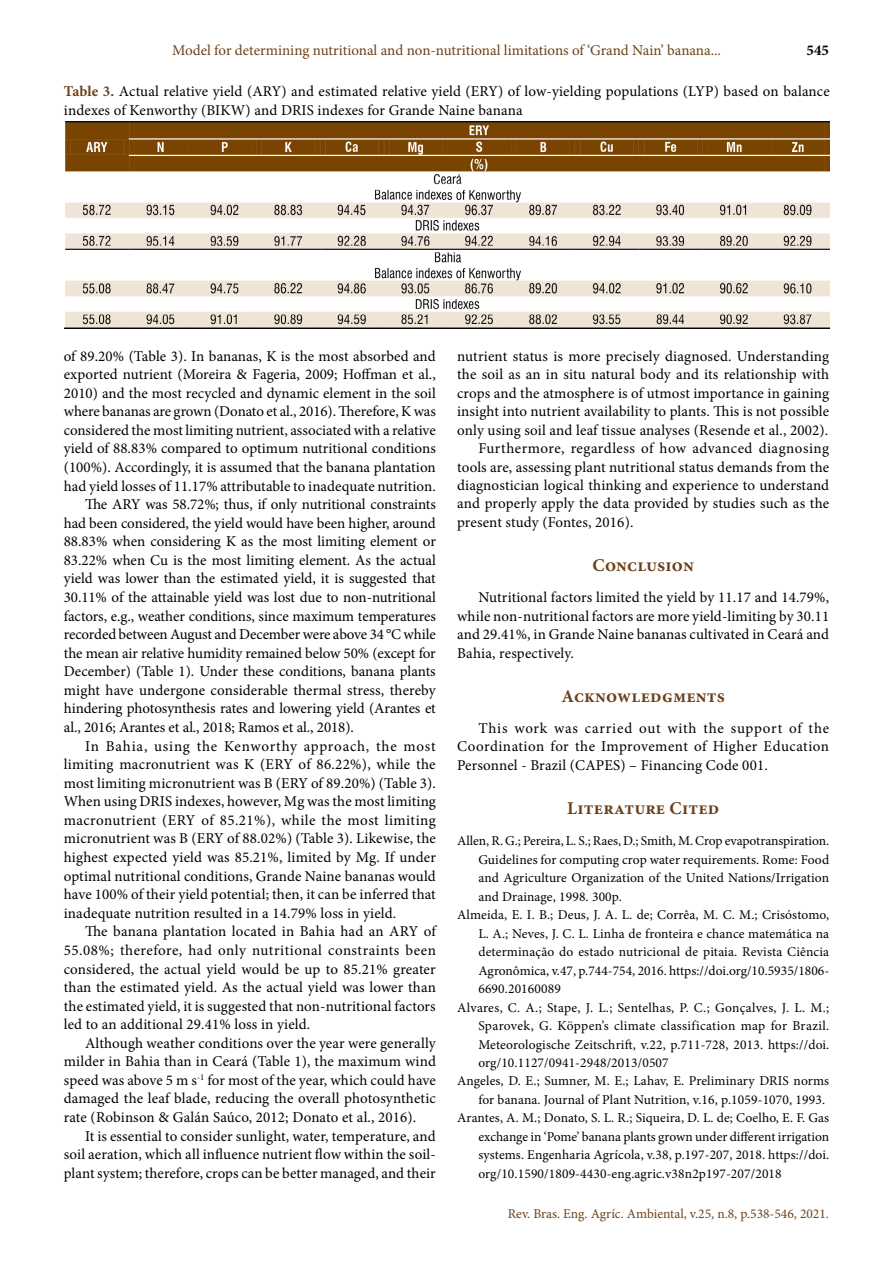
<style>
.page{position:relative;width:893px;height:1263px;background:#fff}
.page>*{position:absolute;margin:0;border:0;box-sizing:border-box;transform-origin:0 0}
.t1{font:700 18px "Minion Pro";letter-spacing:.01em;color:#6c4119}
.t2{font:15px/18.5px "Minion Pro";letter-spacing:.005em;color:#000;text-align:justify}
.t3{font:15px "Minion Pro";letter-spacing:.035em;color:#000}
.t4{font:15px "Minion Pro";letter-spacing:-.005em;color:#6c4119}
.t5{font:15px "Minion Pro";letter-spacing:.03em;color:#000}
.t6{font:15px "Minion Pro";letter-spacing:.05em;color:#000}
.t7{font:700 15px "Minion Pro";color:#000}
.t8{font:13.5px "Minion Pro";letter-spacing:.01em;color:#000}
.t9{font:13.5px "Minion Pro";color:#6c4119}
.s1{font-weight:700;color:#6c4119}
</style>
<div class="page">
<img style="left:64px;top:121px;width:765px;height:207px">
<p class="t4" style="left:172px;top:40px;width:550px">Model for determining nutritional and non-nutritional limitations of ‘Grand Nain’ banana...</p>
<p class="t7" style="left:806px;top:40px;width:24px">545</p>
<p class="t2" style="left:64px;top:82px;width:767px"><span class="s1">Table 3.</span> Actual relative yield (ARY) and estimated relative yield (ERY) of low-yielding populations (LYP) based on balance indexes of Kenworthy (BIKW) and DRIS indexes for Grande Naine banana</p>
<p class="t2" style="left:64px;top:347px;width:373px">of 89.20% (Table 3). In bananas, K is the most absorbed and</p>
<p class="t2" style="left:64px;top:365px;width:374px">exported nutrient (Moreira &amp; Fageria, 2009; Hoffman et al.,</p>
<p class="t2" style="left:64px;top:384px;width:374px">2010) and the most recycled and dynamic element in the soil</p>
<p class="t2" style="left:64px;top:402px;width:374px">where bananas are grown (Donato et al., 2016). Therefore, K was</p>
<p class="t2" style="left:64px;top:421px;width:373px">considered the most limiting nutrient, associated with a relative</p>
<p class="t2" style="left:64px;top:439px;width:374px">yield of 88.83% compared to optimum nutritional conditions</p>
<p class="t2" style="left:64px;top:458px;width:373px">(100%). Accordingly, it is assumed that the banana plantation</p>
<p class="t2" style="left:64px;top:477px;width:374px">had yield losses of 11.17% attributable to inadequate nutrition.</p>
<p class="t2" style="left:85px;top:495px;width:352px">The ARY was 58.72%; thus, if only nutritional constraints</p>
<p class="t2" style="left:64px;top:514px;width:374px">had been considered, the yield would have been higher, around</p>
<p class="t2" style="left:64px;top:532px;width:374px">88.83% when considering K as the most limiting element or</p>
<p class="t2" style="left:64px;top:551px;width:374px">83.22% when Cu is the most limiting element. As the actual</p>
<p class="t2" style="left:64px;top:569px;width:374px">yield was lower than the estimated yield, it is suggested that</p>
<p class="t2" style="left:64px;top:588px;width:374px">30.11% of the attainable yield was lost due to non-nutritional</p>
<p class="t2" style="left:64px;top:607px;width:374px">factors, e.g., weather conditions, since maximum temperatures</p>
<p class="t2" style="left:64px;top:625px;width:373px">recorded between August and December were above 34 °C while</p>
<p class="t2" style="left:64px;top:644px;width:374px">the mean air relative humidity remained below 50% (except for</p>
<p class="t2" style="left:64px;top:662px;width:374px">December) (Table 1). Under these conditions, banana plants</p>
<p class="t2" style="left:64px;top:681px;width:373px">might have undergone considerable thermal stress, thereby</p>
<p class="t2" style="left:64px;top:699px;width:374px">hindering photosynthesis rates and lowering yield (Arantes et</p>
<p class="t2" style="left:64px;top:718px;width:292px">al., 2016; Arantes et al., 2018; Ramos et al., 2018).</p>
<p class="t6" style="left:85px;top:736px;width:352px">In Bahia, using the Kenworthy approach, the most</p>
<p class="t2" style="left:64px;top:755px;width:373px">limiting macronutrient was K (ERY of 86.22%), while the</p>
<p class="t2" style="left:64px;top:774px;width:374px">most limiting micronutrient was B (ERY of 89.20%) (Table 3).</p>
<p class="t2" style="left:64px;top:792px;width:374px">When using DRIS indexes, however, Mg was the most limiting</p>
<p class="t5" style="left:64px;top:810px;width:373px">macronutrient (ERY of 85.21%), while the most limiting</p>
<p class="t2" style="left:64px;top:829px;width:374px">micronutrient was B (ERY of 88.02%) (Table 3). Likewise, the</p>
<p class="t2" style="left:64px;top:848px;width:374px">highest expected yield was 85.21%, limited by Mg. If under</p>
<p class="t2" style="left:64px;top:867px;width:374px">optimal nutritional conditions, Grande Naine bananas would</p>
<p class="t2" style="left:64px;top:885px;width:374px">have 100% of their yield potential; then, it can be inferred that</p>
<p class="t2" style="left:64px;top:904px;width:334px">inadequate nutrition resulted in a 14.79% loss in yield.</p>
<p class="t2" style="left:85px;top:922px;width:352px">The banana plantation located in Bahia had an ARY of</p>
<p class="t3" style="left:64px;top:940px;width:374px">55.08%; therefore, had only nutritional constraints been</p>
<p class="t2" style="left:64px;top:959px;width:373px">considered, the actual yield would be up to 85.21% greater</p>
<p class="t2" style="left:64px;top:978px;width:374px">than the estimated yield. As the actual yield was lower than</p>
<p class="t2" style="left:64px;top:997px;width:373px">the estimated yield, it is suggested that non-nutritional factors</p>
<p class="t2" style="left:64px;top:1015px;width:248px">led to an additional 29.41% loss in yield.</p>
<p class="t2" style="left:85px;top:1034px;width:352px">Although weather conditions over the year were generally</p>
<p class="t2" style="left:64px;top:1052px;width:374px">milder in Bahia than in Ceará (Table 1), the maximum wind</p>
<p class="t2" style="left:64px;top:1071px;width:374px">speed was above 5 m s<sup>-1</sup> for most of the year, which could have</p>
<p class="t2" style="left:64px;top:1089px;width:374px">damaged the leaf blade, reducing the overall photosynthetic</p>
<p class="t2" style="left:64px;top:1108px;width:354px">rate (Robinson &amp; Galán Saúco, 2012; Donato et al., 2016).</p>
<p class="t2" style="left:85px;top:1126px;width:352px">It is essential to consider sunlight, water, temperature, and</p>
<p class="t2" style="left:64px;top:1145px;width:374px">soil aeration, which all influence nutrient flow within the soil-</p>
<p class="t2" style="left:64px;top:1164px;width:374px">plant system; therefore, crops can be better managed, and their</p>
<p class="t2" style="left:457px;top:347px;width:374px">nutrient status is more precisely diagnosed. Understanding</p>
<p class="t2" style="left:457px;top:365px;width:374px">the soil as an in situ natural body and its relationship with</p>
<p class="t2" style="left:457px;top:384px;width:374px">crops and the atmosphere is of utmost importance in gaining</p>
<p class="t2" style="left:457px;top:402px;width:374px">insight into nutrient availability to plants. This is not possible</p>
<p class="t2" style="left:457px;top:421px;width:373px">only using soil and leaf tissue analyses (Resende et al., 2002).</p>
<p class="t3" style="left:478px;top:438px;width:352px">Furthermore, regardless of how advanced diagnosing</p>
<p class="t2" style="left:457px;top:458px;width:374px">tools are, assessing plant nutritional status demands from the</p>
<p class="t2" style="left:457px;top:476px;width:374px">diagnostician logical thinking and experience to understand</p>
<p class="t2" style="left:457px;top:494px;width:374px">and properly apply the data provided by studies such as the</p>
<p class="t2" style="left:457px;top:513px;width:178px">present study (Fontes, 2016).</p>
<p class="t1" style="left:592px;top:552px;width:103px">Conclusion</p>
<p class="t2" style="left:457px;top:588px;width:374px;text-indent:21px">Nutritional factors limited the yield by 11.17 and 14.79%, while non-nutritional factors are more yield-limiting by 30.11 and 29.41%, in Grande Naine bananas cultivated in Ceará and Bahia, respectively.</p>
<p class="t1" style="left:561px;top:683px;width:165px">Acknowledgments</p>
<p class="t2" style="left:457px;top:719px;width:374px;text-indent:21px">This work was carried out with the support of the Coordination for the Improvement of Higher Education Personnel - Brazil (CAPES) – Financing Code 001.</p>
<p class="t1" style="left:567px;top:795px;width:154px">Literature Cited</p>
<p class="t8" style="left:457px;top:832px;width:374px">Allen, R. G.; Pereira, L. S.; Raes, D.; Smith, M. Crop evapotranspiration.</p>
<p class="t8" style="left:478px;top:850px;width:352px">Guidelines for computing crop water requirements. Rome: Food</p>
<p class="t8" style="left:478px;top:869px;width:352px">and Agriculture Organization of the United Nations/Irrigation</p>
<p class="t8" style="left:478px;top:887px;width:145px">and Drainage, 1998. 300p.</p>
<p class="t8" style="left:457px;top:906px;width:374px">Almeida, E. I. B.; Deus, J. A. L. de; Corrêa, M. C. M.; Crisóstomo,</p>
<p class="t8" style="left:478px;top:924px;width:352px">L. A.; Neves, J. C. L. Linha de fronteira e chance matemática na</p>
<p class="t8" style="left:478px;top:943px;width:352px">determinação do estado nutricional de pitaia. Revista Ciência</p>
<p class="t8" style="left:478px;top:961px;width:352px">Agronômica, v.47, p.744-754, 2016. https://doi.org/10.5935/1806-</p>
<p class="t8" style="left:478px;top:980px;width:84px">6690.20160089</p>
<p class="t8" style="left:457px;top:998px;width:374px">Alvares, C. A.; Stape, J. L.; Sentelhas, P. C.; Gonçalves, J. L. M.;</p>
<p class="t8" style="left:478px;top:1017px;width:352px">Sparovek, G. Köppen’s climate classification map for Brazil.</p>
<p class="t8" style="left:478px;top:1035px;width:352px">Meteorologische Zeitschrift, v.22, p.711-728, 2013. https://doi.</p>
<p class="t8" style="left:478px;top:1053px;width:192px">org/10.1127/0941-2948/2013/0507</p>
<p class="t8" style="left:457px;top:1072px;width:374px">Angeles, D. E.; Sumner, M. E.; Lahav, E. Preliminary DRIS norms</p>
<p class="t8" style="left:478px;top:1090px;width:348px">for banana. Journal of Plant Nutrition, v.16, p.1059-1070, 1993.</p>
<p class="t8" style="left:457px;top:1109px;width:374px">Arantes, A. M.; Donato, S. L. R.; Siqueira, D. L. de; Coelho, E. F. Gas</p>
<p class="t8" style="left:478px;top:1127px;width:352px">exchange in ‘Pome’ banana plants grown under different irrigation</p>
<p class="t8" style="left:478px;top:1146px;width:352px">systems. Engenharia Agrícola, v.38, p.197-207, 2018. https://doi.</p>
<p class="t8" style="left:478px;top:1164px;width:305px">org/10.1590/1809-4430-eng.agric.v38n2p197-207/2018</p>
<p class="t9" style="left:508px;top:1204px;width:323px">Rev. Bras. Eng. Agríc. Ambiental, v.25, n.8, p.538-546, 2021.</p>
</div>
